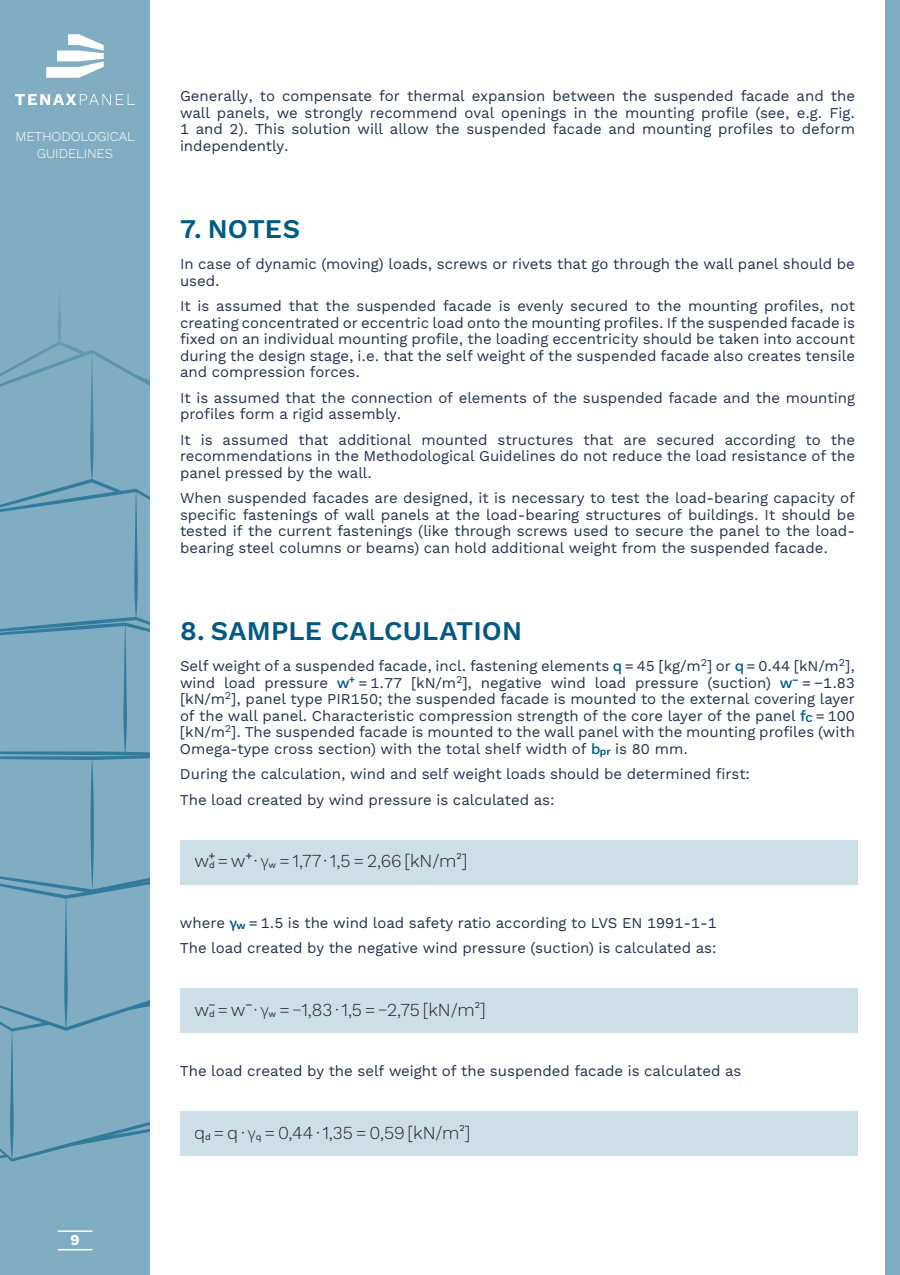
<style>
.page{position:relative;width:900px;height:1275px;background:#fff}
.page>*{position:absolute;margin:0;border:0;box-sizing:border-box;transform-origin:0 0}
.t1{font:600 27px "Work Sans";letter-spacing:.005em;color:#005a84}
.t2{font:300 18px "Work Sans";color:#231f20}
.teksts{font:15px/16.5px "Work Sans";color:#22314e;text-align:justify}
.t3{font:700 15px "Work Sans";color:#fff}
.t4{font:300 13.5px/16.2px "Work Sans";letter-spacing:-.01em;color:#fff;text-align:center}
.t5{font:700 9px "MM Text";color:#231f20}
.s1{font-weight:500;color:#005a84}
.s2{font-weight:400;font-size:9px}
.s3{font-family:"Source Sans Pro"}
.s4{font-family:"Source Sans Pro";font-weight:600;color:#005a84}
</style>
<div class="page">
<div style="left:0;top:0;width:150px;height:1275px;background:#80adc2"></div>
<svg style="left:0;top:477px;width:150px;height:755px"></svg>
<div style="left:885px;top:0;width:15px;height:1275px;background:#80adc2"></div>
<hr style="left:58px;top:1230px;width:34px;height:2px;background:#fff">
<hr style="left:58px;top:1249px;width:34px;height:1px;background:#fff">
<svg style="left:15px;top:94px;width:120px;height:11px"></svg>
<svg style="left:46px;top:34px;width:58px;height:44px"></svg>
<div style="left:180px;top:840px;width:678px;height:45px;background:#ccdee6"></div>
<div style="left:180px;top:988px;width:678px;height:46px;background:#ccdee6"></div>
<div style="left:180px;top:1112px;width:678px;height:44px;background:#ccdee6"></div>
<p class="t4" style="left:15px;top:128px;width:121px">METHODOLOGICAL<br>GUIDELINES</p>
<p class="t3" style="left:70px;top:1228px;width:11px">9</p>
<p class="teksts" style="left:180px;top:87px;width:676px">Generally, to compensate for thermal expansion between the suspended facade and the wall panels, we strongly recommend oval openings in the mounting profile (see, e.g. Fig.<br>1 and 2). This solution will allow the suspended facade and mounting profiles to deform independently.</p>
<p class="t1" style="left:180px;top:208px;width:122px">7. NOTES</p>
<p class="teksts" style="left:180px;top:255px;width:676px">In case of dynamic (moving) loads, screws or rivets that go through the wall panel should be used.</p>
<p class="teksts" style="left:180px;top:297px;width:677px">It is assumed that the suspended facade is evenly secured to the mounting profiles, not creating concentrated or eccentric load onto the mounting profiles. If the suspended facade is fixed on an individual mounting profile, the loading eccentricity should be taken into account during the design stage, i.e. that the self weight of the suspended facade also creates tensile and compression forces.</p>
<p class="teksts" style="left:180px;top:389px;width:677px">It is assumed that the connection of elements of the suspended facade and the mounting profiles form a rigid assembly.</p>
<p class="teksts" style="left:180px;top:431px;width:677px">It is assumed that additional mounted structures that are secured according to the recommendations in the Methodological Guidelines do not reduce the load resistance of the panel pressed by the wall.</p>
<p class="teksts" style="left:180px;top:489px;width:677px">When suspended facades are designed, it is necessary to test the load-bearing capacity of specific fastenings of wall panels at the load-bearing structures of buildings. It should be tested if the current fastenings (like through screws used to secure the panel to the load&shy;bearing steel columns or beams) can hold additional weight from the suspended facade.</p>
<p class="t1" style="left:180px;top:610px;width:344px">8. SAMPLE CALCULATION</p>
<p class="teksts" style="left:180px;top:657px;width:677px">Self weight of a suspended facade, incl. fastening elements <span class="s1">q</span> = 45 [kg/m<sup>2</sup>] or <span class="s1">q</span> = 0.44 [kN/m<sup>2</sup>], wind load pressure <span class="s1">w</span><sup>+</sup> = 1.77 [kN/m<sup>2</sup>], negative wind load pressure (suction) <span class="s1">w</span><sup>–</sup> = −1.83 [kN/m<sup>2</sup>], panel type PIR150; the suspended facade is mounted to the external covering layer of the wall panel. Characteristic compression strength of the core layer of the panel <span class="s1">f</span><sub>C</sub> = 100 [kN/m<sup>2</sup>]. The suspended facade is mounted to the wall panel with the mounting profiles (with Omega-type cross section) with the total shelf width of <span class="s1">b</span><sub>pr</sub> is 80 mm.</p>
<p class="teksts" style="left:180px;top:765px;width:572px">During the calculation, wind and self weight loads should be determined first:</p>
<p class="teksts" style="left:180px;top:791px;width:376px">The load created by wind pressure is calculated as:</p>
<p class="t2" style="left:194px;top:850px;width:274px">w<span class="s2">d</span> =w ∙ <span class="s3">γ</span><span class="s2">w</span> =1,77∙1,5 = 2,66 [kN/m<sup>2</sup>]</p>
<p class="t5" style="left:208px;top:852px;width:9px">+</p>
<p class="t5" style="left:246px;top:852px;width:9px">+</p>
<p class="teksts" style="left:180px;top:914px;width:538px">where <span class="s4">γ</span><sub>w</sub> = 1.5 is the wind load safety ratio according to LVS EN 1991-1-1</p>
<p class="teksts" style="left:180px;top:939px;width:538px">The load created by the negative wind pressure (suction) is calculated as:</p>
<p class="t2" style="left:194px;top:999px;width:293px">w<span class="s2">d</span> =w ∙ <span class="s3">γ</span><span class="s2">w</span> = <span class="s3">−</span>1,83 ∙1,5 = <span class="s3">−</span>2,75 [kN/m<sup>2</sup>]</p>
<p class="t5" style="left:208px;top:1001px;width:9px">-</p>
<p class="t5" style="left:246px;top:1001px;width:9px">-</p>
<p class="teksts" style="left:180px;top:1062px;width:563px">The load created by the self weight of the suspended facade is calculated as</p>
<p class="t2" style="left:194px;top:1122px;width:278px">q<span class="s2">d</span> = q ∙ <span class="s3">γ</span><span class="s2">q</span> = 0,44 ∙1,35 = 0,59 [kN/m<sup>2</sup>]</p>
</div>
